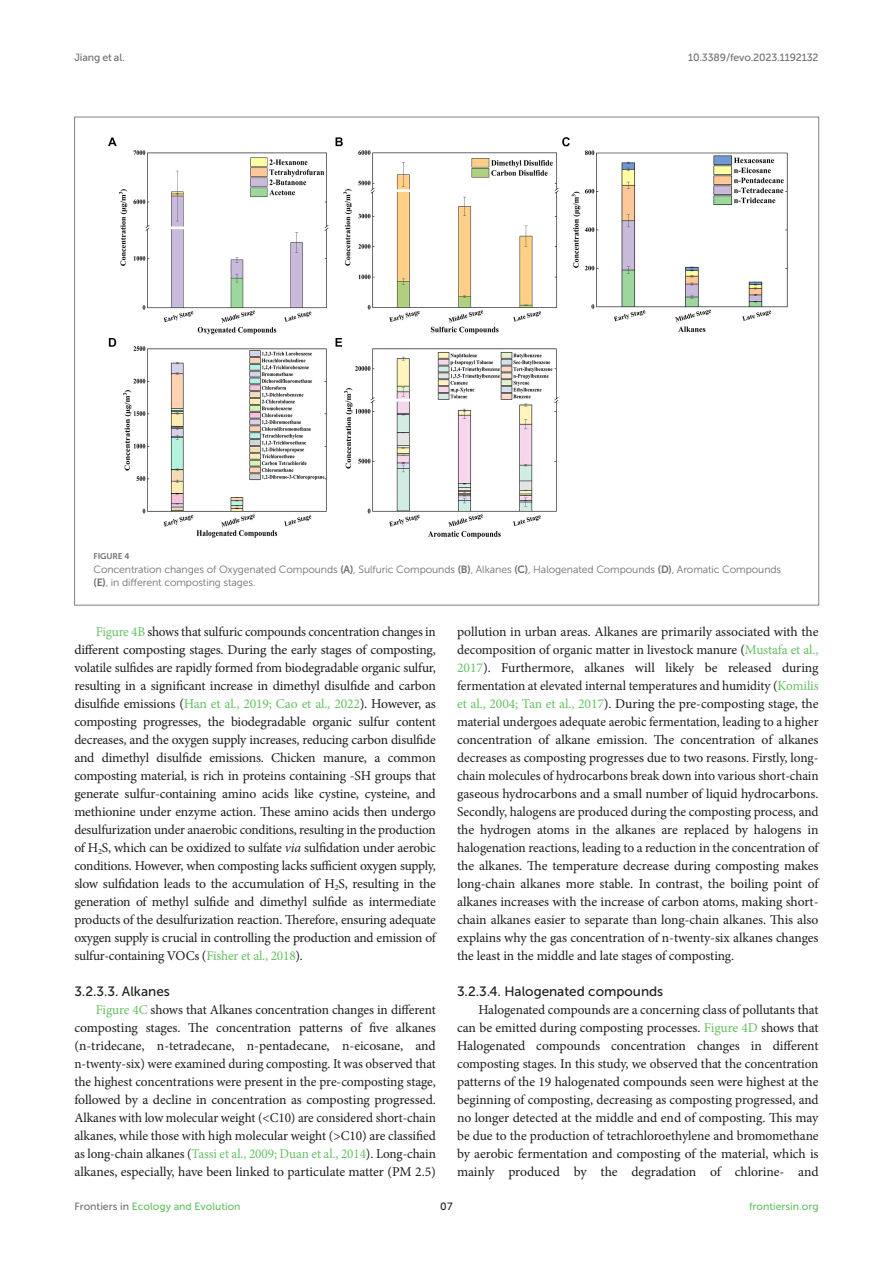
<style>
.page{position:relative;width:893px;height:1263px;background:#fff}
.page>*{position:absolute;margin:0;border:0;box-sizing:border-box;transform-origin:0 0}
.TEXT_FLUSH{font:13.5px/18px "Minion Pro";letter-spacing:-.005em;color:#1b1c1b;text-align:justify}
.TEXT{font:13.5px/18px "Minion Pro";letter-spacing:-.015em;color:#1b1c1b;text-align:justify}
.HEAD_4{font:13.5px "Museo Sans 500";color:#1b1c1b}
.FIG_LEG{font:10.5px/13.5px "Museo Sans 300";letter-spacing:-.01em;color:#706f70}
.t1{font:10.5px "Museo Sans 500";color:#65c161}
.t2{font:10.5px "Museo Sans 500";letter-spacing:-.015em;color:#706f70}
.t3{font:10.5px "Museo Sans 500";color:#1b1c1b}
.FIG_HD{font:8.25px "Museo Sans 700";letter-spacing:-.01em;color:#706f70}
.s1{font-family:"Museo Sans 700"}
.s2{color:#65c161}
.s3{font-style:italic}
.s4{color:#706f70}
</style>
<div class="page">
<img style="left:108px;top:137px;width:680px;height:402px">
<p class="t2" style="left:74px;top:51px;width:52px">Jiang et al.</p>
<p class="t2" style="left:688px;top:51px;width:132px">10.3389/fevo.2023.1192132</p>
<p class="FIG_HD" style="left:94px;top:552px;width:37px">FIGURE 4</p>
<p class="FIG_LEG" style="left:94px;top:562px;width:689px">Concentration changes of Oxygenated Compounds <span class="s1">(A)</span>, Sulfuric Compounds <span class="s1">(B)</span>, Alkanes <span class="s1">(C)</span>, Halogenated Compounds <span class="s1">(D)</span>, Aromatic Compounds <span class="s1">(E)</span>, in different composting stages.</p>
<p class="TEXT" style="left:74px;top:623px;width:363px;text-indent:21px"><span class="s2">Figure 4B</span> shows that sulfuric compounds concentration changes in different composting stages. During the early stages of composting, volatile sulfides are rapidly formed from biodegradable organic sulfur, resulting in a significant increase in dimethyl disulfide and carbon disulfide emissions (<span class="s2">Han et al., 2019; Cao et al., 2022</span>). However, as composting progresses, the biodegradable organic sulfur content decreases, and the oxygen supply increases, reducing carbon disulfide and dimethyl disulfide emissions. Chicken manure, a common composting material, is rich in proteins containing -SH groups that generate sulfur-containing amino acids like cystine, cysteine, and methionine under enzyme action. These amino acids then undergo desulfurization under anaerobic conditions, resulting in the production of H<sub>2</sub>S, which can be oxidized to sulfate <span class="s3">via</span> sulfidation under aerobic conditions. However, when composting lacks sufficient oxygen supply, slow sulfidation leads to the accumulation of H<sub>2</sub>S, resulting in the generation of methyl sulfide and dimethyl sulfide as intermediate products of the desulfurization reaction. Therefore, ensuring adequate oxygen supply is crucial in controlling the production and emission of sulfur-containing VOCs (<span class="s2">Fisher et al., 2018</span>).</p>
<p class="HEAD_4" style="left:74px;top:984px;width:97px">3.2.3.3. Alkanes</p>
<p class="TEXT_FLUSH" style="left:74px;top:1001px;width:363px;text-indent:21px"><span class="s2">Figure 4C</span> shows that Alkanes concentration changes in different composting stages. The concentration patterns of five alkanes (n-tridecane, n-tetradecane, n-pentadecane, n-eicosane, and n-twenty-six) were examined during composting. It was observed that the highest concentrations were present in the pre-composting stage, followed by a decline in concentration as composting progressed.<br>Alkanes with low molecular weight (&lt;C10) are considered short-chain alkanes, while those with high molecular weight (&gt;C10) are classified as long-chain alkanes (<span class="s2">Tassi et al., 2009; Duan et al., 2014</span>). Long-chain alkanes, especially, have been linked to particulate matter (PM 2.5)</p>
<p class="TEXT_FLUSH" style="left:457px;top:623px;width:363px">pollution in urban areas. Alkanes are primarily associated with the decomposition of organic matter in livestock manure (<span class="s2">Mustafa et al., 2017</span>). Furthermore, alkanes will likely be released during fermentation at elevated internal temperatures and humidity (<span class="s2">Komilis et al., 2004; Tan et al., 2017</span>). During the pre-composting stage, the material undergoes adequate aerobic fermentation, leading to a higher concentration of alkane emission. The concentration of alkanes decreases as composting progresses due to two reasons. Firstly, long&shy;chain molecules of hydrocarbons break down into various short-chain gaseous hydrocarbons and a small number of liquid hydrocarbons.<br>Secondly, halogens are produced during the composting process, and the hydrogen atoms in the alkanes are replaced by halogens in halogenation reactions, leading to a reduction in the concentration of the alkanes. The temperature decrease during composting makes long-chain alkanes more stable. In contrast, the boiling point of alkanes increases with the increase of carbon atoms, making short&shy;chain alkanes easier to separate than long-chain alkanes. This also explains why the gas concentration of n-twenty-six alkanes changes the least in the middle and late stages of composting.</p>
<p class="HEAD_4" style="left:457px;top:984px;width:208px">3.2.3.4. Halogenated compounds</p>
<p class="TEXT_FLUSH" style="left:457px;top:1001px;width:363px;text-indent:21px">Halogenated compounds are a concerning class of pollutants that can be emitted during composting processes. <span class="s2">Figure 4D</span> shows that Halogenated compounds concentration changes in different composting stages. In this study, we observed that the concentration patterns of the 19 halogenated compounds seen were highest at the beginning of composting, decreasing as composting progressed, and no longer detected at the middle and end of composting. This may be due to the production of tetrachloroethylene and bromomethane by aerobic fermentation and composting of the material, which is mainly produced by the degradation of chlorine- and</p>
<p class="t1" style="left:74px;top:1200px;width:168px"><span class="s4">Frontiers in</span> Ecology and Evolution</p>
<p class="t3" style="left:440px;top:1200px;width:14px">07</p>
<p class="t1" style="left:749px;top:1200px;width:71px">frontiersin.org</p>
</div>
